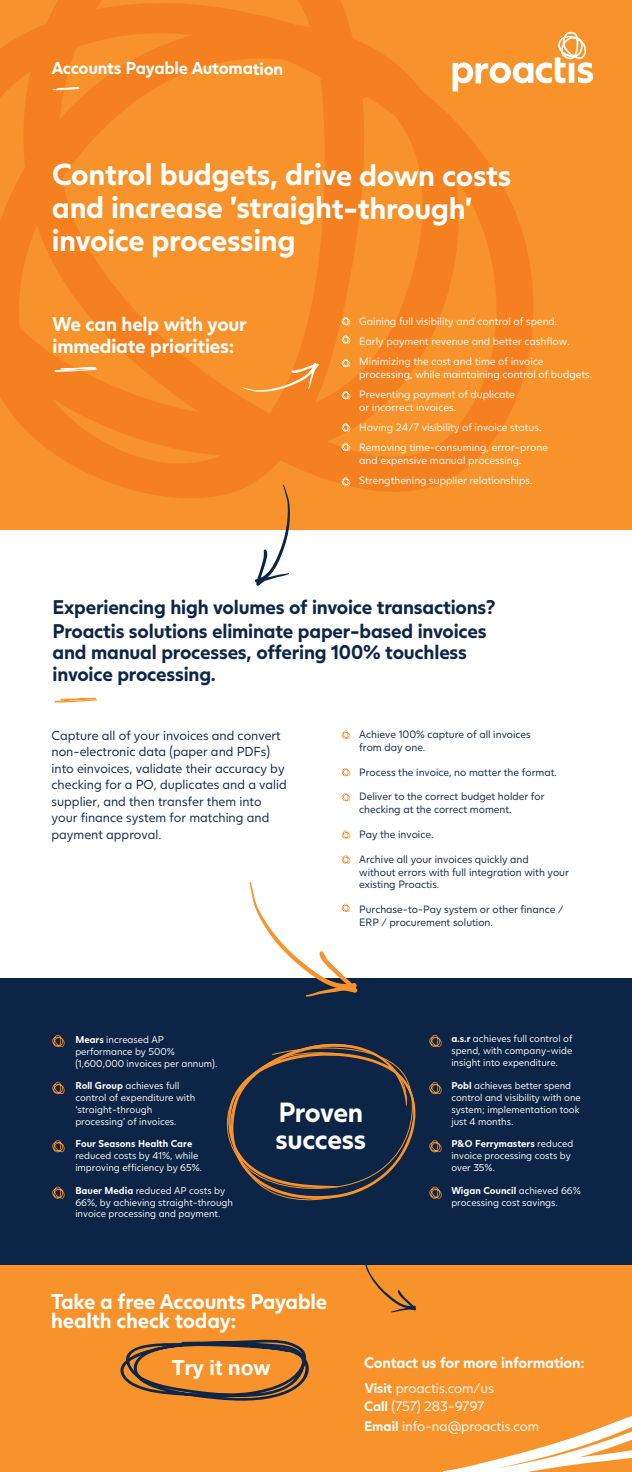
<style>
.page{position:relative;width:632px;height:1472px;background:#fff}
.page>*{position:absolute;margin:0;border:0;box-sizing:border-box;transform-origin:0 0}
.t1{font:700 30px/32.8px "Juli Sans";letter-spacing:-.015em;color:#fff}
.t2{font:700 27.3px/27.3px "Juli Sans";letter-spacing:-.015em;color:#fff}
.t3{font:700 21px/19.5px "Juli Sans";letter-spacing:-.01em;color:#fff}
.t4{font:700 21px "Helvetica Neue";color:#fff}
.t5{font:700 19.5px/22.3px "Juli Sans";letter-spacing:-.01em;color:#0d2546}
.t6{font:700 19.5px/21.8px "Juli Sans";letter-spacing:-.01em;color:#fff}
.t7{font:700 17.1px "Juli Sans";letter-spacing:-.015em;color:#fff}
.t8{font:700 15px "Juli Sans";letter-spacing:-.01em;color:#fff}
.t9{font:13.5px/19px "Juli Sans";color:#fff}
.t10{font:12.75px/16.5px "Juli Sans";color:#0d2546}
.t11{font:10.5px/20.2px "Juli Sans";color:#fff}
.t12{font:10.5px/12.8px "Juli Sans";color:#0d2546}
.t13{font:9.82px/11.8px "Juli Sans";color:#fff}
.t14{font:700 9.82px "Juli Sans";color:#fff}
.s1{font-weight:700}
</style>
<div class="page">
<div style="left:0;top:0;width:631px;height:529px;background:#f7932a"></div>
<svg style="left:0;top:0;width:533px;height:498px"></svg>
<div style="left:0;top:1263px;width:631px;height:208px;background:#f7932a"></div>
<svg style="left:341px;top:317px;width:9px;height:9px"></svg>
<svg style="left:341px;top:477px;width:9px;height:9px"></svg>
<svg style="left:341px;top:442px;width:9px;height:10px"></svg>
<svg style="left:341px;top:423px;width:9px;height:9px"></svg>
<svg style="left:341px;top:391px;width:9px;height:9px"></svg>
<svg style="left:341px;top:358px;width:9px;height:10px"></svg>
<svg style="left:341px;top:335px;width:9px;height:9px"></svg>
<div style="left:0;top:978px;width:631px;height:286px;background:#0c2546"></div>
<svg style="left:341px;top:768px;width:9px;height:9px"></svg>
<svg style="left:341px;top:730px;width:9px;height:9px"></svg>
<svg style="left:341px;top:793px;width:9px;height:9px"></svg>
<svg style="left:341px;top:830px;width:9px;height:9px"></svg>
<svg style="left:341px;top:855px;width:9px;height:9px"></svg>
<svg style="left:452px;top:31px;width:142px;height:60px"></svg>
<svg style="left:444px;top:1416px;width:187px;height:55px"></svg>
<svg style="left:249px;top:882px;width:109px;height:114px"></svg>
<svg style="left:242px;top:362px;width:77px;height:30px"></svg>
<svg style="left:254px;top:484px;width:36px;height:102px"></svg>
<svg style="left:363px;top:1264px;width:53px;height:48px"></svg>
<svg style="left:52px;top:1035px;width:13px;height:12px"></svg>
<svg style="left:52px;top:1082px;width:13px;height:13px"></svg>
<svg style="left:52px;top:1140px;width:13px;height:13px"></svg>
<svg style="left:52px;top:1186px;width:13px;height:13px"></svg>
<svg style="left:54px;top:367px;width:43px;height:5px"></svg>
<svg style="left:54px;top:698px;width:43px;height:5px"></svg>
<svg style="left:53px;top:87px;width:27px;height:3px"></svg>
<svg style="left:120px;top:1339px;width:189px;height:62px"></svg>
<svg style="left:226px;top:1035px;width:216px;height:166px"></svg>
<h3 class="t7" style="left:52px;top:54px;width:233px">Accounts Payable Automation</h3>
<h1 class="t1" style="left:52px;top:155px;width:461px">Control budgets, drive down costs and increase 'straight-through' invoice processing</h1>
<h3 class="t6" style="left:53px;top:311px;width:196px">We can help with your immediate priorities:</h3>
<p class="t11" style="left:359px;top:310px;width:212px">Gaining full visibility and control of spend.<br>Early payment revenue and better cashflow.<br>Minimizing the cost and time of invoice</p>
<p class="t11" style="left:359px;top:363px;width:234px">processing, while maintaining control of budgets.<br>Preventing payment of duplicate</p>
<p class="t11" style="left:359px;top:396px;width:190px">or incorrect invoices.<br>Having 24/7 visibility of invoice status.<br>Removing time-consuming, error-prone</p>
<p class="t11" style="left:359px;top:449px;width:175px">and expensive manual processing.<br>Strengthening supplier relationships.</p>
<h3 class="t5" style="left:53px;top:594px;width:444px">Experiencing high volumes of invoice transactions?<br>Proactis solutions eliminate paper-based invoices and manual processes, offering 100% touchless invoice processing.</h3>
<p class="t10" style="left:52px;top:726px;width:237px">Capture all of your invoices and convert non-electronic data (paper and PDFs) into einvoices, validate their accuracy by checking for a PO, duplicates and a valid supplier, and then transfer them into your finance system for matching and payment approval.</p>
<p class="t13" style="left:75px;top:1033px;width:143px"><span class="s1">Mears</span> increased AP performance by 500% (1,600,000 invoices per annum).</p>
<p class="t12" style="left:359px;top:727px;width:173px">Achieve 100% capture of all invoices from day one.</p>
<p class="t12" style="left:359px;top:765px;width:199px">Process the invoice, no matter the format.</p>
<p class="t12" style="left:359px;top:789px;width:187px">Deliver to the correct budget holder for checking at the correct moment.</p>
<p class="t12" style="left:359px;top:827px;width:76px">Pay the invoice.</p>
<p class="t12" style="left:359px;top:852px;width:211px">Archive all your invoices quickly and<br>without errors with full integration with your existing Proactis.</p>
<p class="t12" style="left:359px;top:902px;width:206px">Purchase-to-Pay system or other finance /<br>ERP / procurement solution.</p>
<p class="t13" style="left:451px;top:1032px;width:122px;text-align:justify"><span class="s1">a.s.r</span> achieves full control of spend, with company-wide insight into expenditure.</p>
<p class="t13" style="left:75px;top:1079px;width:121px"><span class="s1">Roll Group</span> achieves full control of expenditure with ‘straight-through processing’ of invoices.</p>
<p class="t14" style="left:75px;top:1135px;width:118px">Four Seasons Health Care</p>
<p class="t13" style="left:75px;top:1149px;width:128px">reduced costs by 41%, while improving efficiency by 65%.</p>
<p class="t13" style="left:75px;top:1183px;width:159px"><span class="s1">Bauer Media</span> reduced AP costs by<br>66%, by achieving straight-through invoice processing and payment.</p>
<h2 class="t2" style="left:275px;top:1095px;width:92px">Proven success</h2>
<h3 class="t3" style="left:51px;top:1289px;width:277px">Take a free Accounts Payable health check today:</h3>
<p class="t13" style="left:451px;top:1079px;width:131px"><span class="s1">Pobl</span> achieves better spend control and visibility with one system; implementation took just 4 months.</p>
<p class="t13" style="left:451px;top:1137px;width:123px"><span class="s1">P&amp;O Ferrymasters</span> reduced invoice processing costs by over 35%.</p>
<p class="t13" style="left:451px;top:1183px;width:131px"><span class="s1">Wigan Council</span> achieved 66% processing cost savings.</p>
<h3 class="t4" style="left:172px;top:1354px;width:100px">Try it now</h3>
<h3 class="t8" style="left:364px;top:1350px;width:222px">Contact us for more information:</h3>
<h3 class="t9" style="left:364px;top:1377px;width:176px"><span class="s1">Visit</span> proactis.com/us<br><span class="s1">Call</span> (757) 283-9797<br><span class="s1">Email</span> info-na@proactis.com</h3>
</div>
